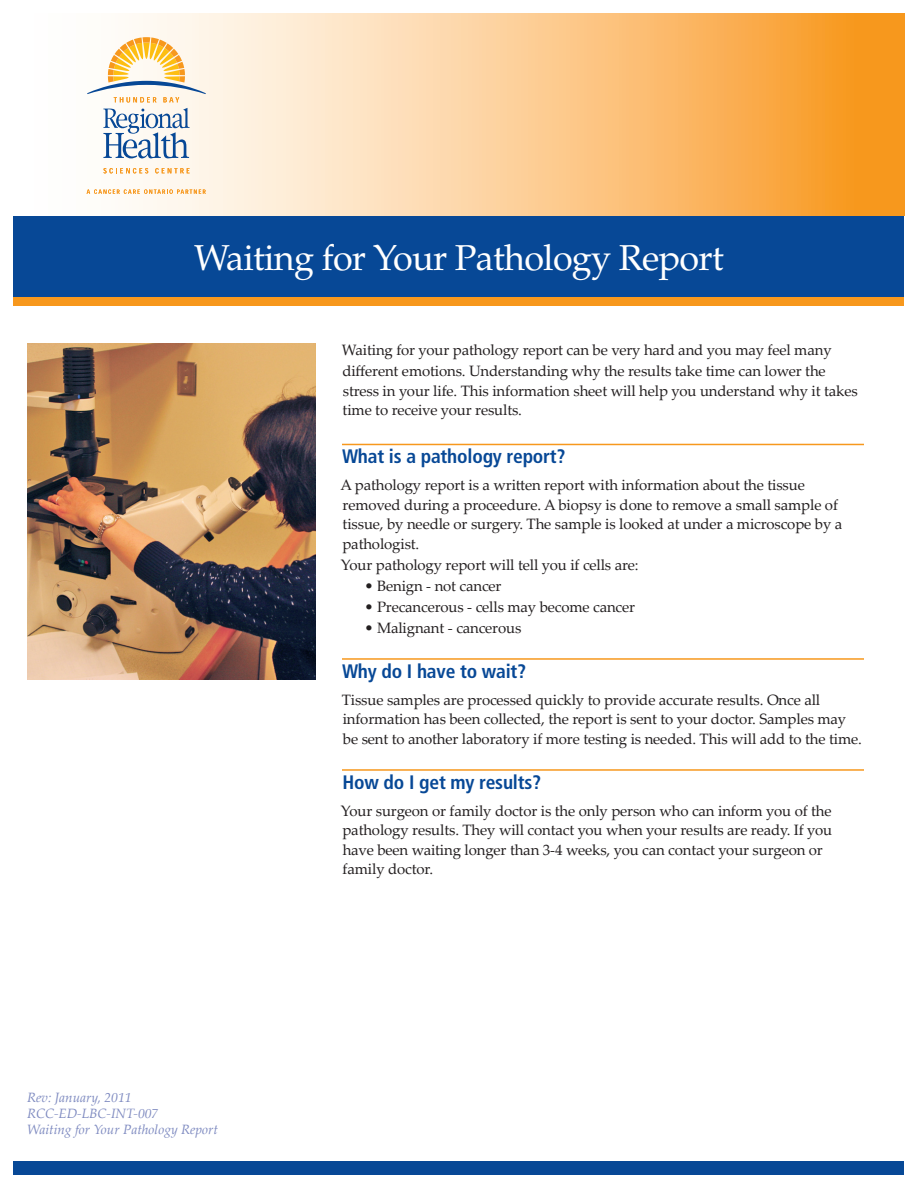
<style>
.page{position:relative;width:918px;height:1188px;background:#fff}
.page>*{position:absolute;margin:0;border:0;box-sizing:border-box;transform-origin:0 0}
.t1{font:36px "Palatino LT Std";letter-spacing:-.02em;color:#fff}
.subhead{font:700 condensed 19.5px "Frutiger LT Std";letter-spacing:-.01em;color:#074896}
.body{font:15px/19.5px "Palatino Linotype";letter-spacing:-.01em;color:#231f20}
.number{font:italic 13.5px "Palatino Linotype";color:#7e8ac0}
</style>
<div class="page">
<svg style="left:86px;top:14px;width:818px;height:202px;background:#fccb8f"></svg>
<div style="left:14px;top:216px;width:890px;height:81px;background:#074896"></div>
<div style="left:14px;top:297px;width:890px;height:8px;background:#f7981d"></div>
<div style="left:14px;top:1161px;width:890px;height:13px;background:#074896"></div>
<svg style="left:87px;top:189px;width:119px;height:5px"></svg>
<svg style="left:103px;top:108px;width:87px;height:50px"></svg>
<svg style="left:103px;top:168px;width:45px;height:5px"></svg>
<svg style="left:155px;top:168px;width:35px;height:5px"></svg>
<svg style="left:87px;top:37px;width:119px;height:65px"></svg>
<hr style="left:342px;top:444px;width:522px;height:1px;background:#f7981d">
<hr style="left:342px;top:658px;width:522px;height:2px;background:#f7981d">
<hr style="left:342px;top:769px;width:522px;height:2px;background:#f7981d">
<img style="left:27px;top:344px;width:288px;height:336px">
<p class="t1" style="left:194px;top:236px;width:531px">Waiting for Your Pathology Report</p>
<p class="number" style="left:27px;top:1088px;width:106px">Rev: January, 2011</p>
<p class="number" style="left:27px;top:1104px;width:133px">RCC-ED-LBC-INT-007</p>
<p class="number" style="left:27px;top:1120px;width:192px">Waiting for Your Pathology Report</p>
<p class="body" style="left:342px;top:340px;width:491px">Waiting for your pathology report can be very hard and you may feel many</p>
<p class="body" style="left:342px;top:361px;width:517px">different emotions. Understanding why the results take time can lower the stress in your life. This information sheet will help you understand why it takes time to receive your results.</p>
<p class="subhead" style="left:342px;top:445px;width:225px">What is a pathology report?</p>
<p class="body" style="left:341px;top:475px;width:503px">A pathology report is a written report with information about the tissue removed during a proceedure. A biopsy is done to remove a small sample of tissue, by needle or surgery. The sample is looked at under a microscope by a pathologist.</p>
<p class="body" style="left:341px;top:554px;width:299px">Your pathology report will tell you if cells are:</p>
<p class="body" style="left:364px;top:575px;width:139px">• Benign - not cancer</p>
<p class="body" style="left:364px;top:596px;width:272px">• Precancerous - cells may become cancer</p>
<p class="body" style="left:364px;top:617px;width:158px">• Malignant - cancerous</p>
<p class="subhead" style="left:342px;top:659px;width:186px">Why do I have to wait?</p>
<p class="body" style="left:342px;top:689px;width:522px">Tissue samples are processed quickly to provide accurate results. Once all information has been collected, the report is sent to your doctor. Samples may be sent to another laboratory if more testing is needed. This will add to the time.</p>
<p class="subhead" style="left:343px;top:770px;width:200px">How do I get my results?</p>
<p class="body" style="left:341px;top:800px;width:493px">Your surgeon or family doctor is the only person who can inform you of the pathology results. They will contact you when your results are ready. If you have been waiting longer than 3-4 weeks, you can contact your surgeon or family doctor.</p>
</div>
